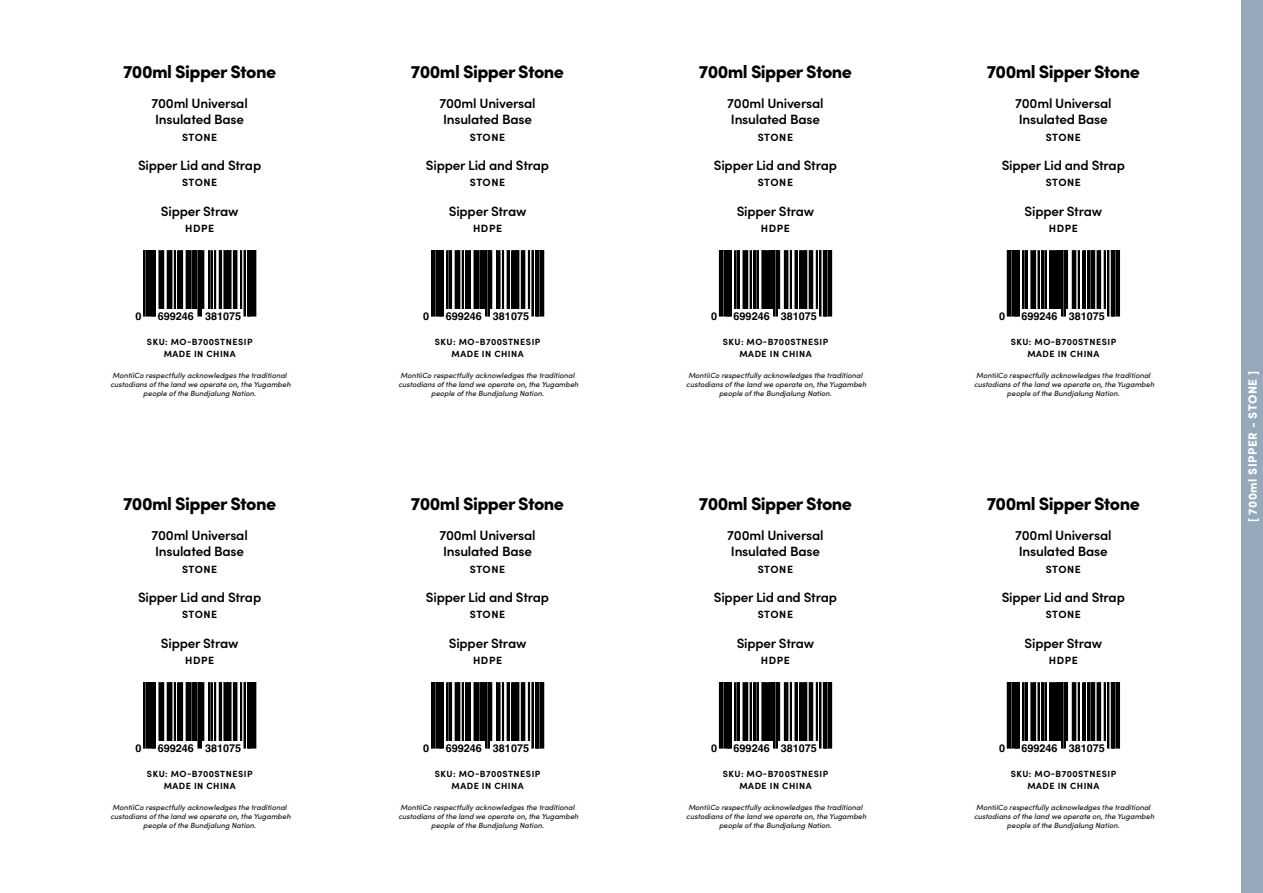
<style>
.page{position:relative;width:1263px;height:893px;background:#fff}
.page>*{position:absolute;margin:0;border:0;box-sizing:border-box;transform-origin:0 0}
.t1{font:900 18px "Sofia Pro";letter-spacing:-.03em;color:#000}
.t2{font:600 13.5px/16.5px "Sofia Pro";letter-spacing:-.015em;color:#000}
.t3{font:900 12px "Sofia Pro";letter-spacing:.04em;color:#fff}
.t4{font:700 10.8px "Helvetica";color:#000}
.t5{font:700 10.5px "Sofia Pro";letter-spacing:.055em;color:#000}
.t6{font:700 9px/12px "Sofia Pro";letter-spacing:.055em;color:#000;text-align:center}
.t7{font:italic 500 7.5px/9px "Sofia Pro";color:#1d1511;text-align:center}
</style>
<div class="page">
<svg style="left:144px;top:251px;width:112px;height:65px"></svg>
<svg style="left:431px;top:251px;width:113px;height:65px"></svg>
<svg style="left:719px;top:251px;width:113px;height:65px"></svg>
<svg style="left:144px;top:683px;width:112px;height:65px"></svg>
<svg style="left:431px;top:683px;width:113px;height:65px"></svg>
<svg style="left:719px;top:683px;width:113px;height:65px"></svg>
<svg style="left:1007px;top:683px;width:112px;height:65px"></svg>
<svg style="left:1007px;top:251px;width:112px;height:65px"></svg>
<div style="left:1242px;top:0;width:21px;height:893px;background:#96a9bc"></div>
<h1 class="t1" style="left:123px;top:58px;width:155px">700ml Sipper Stone</h1>
<h2 class="t2" style="left:152px;top:94px;width:98px">700ml Universal<br>Insulated Base</h2>
<h3 class="t5" style="left:182px;top:129px;width:37px">STONE</h3>
<h2 class="t2" style="left:138px;top:156px;width:125px">Sipper Lid and Strap</h2>
<h3 class="t5" style="left:182px;top:175px;width:37px">STONE</h3>
<h2 class="t2" style="left:161px;top:202px;width:79px">Sipper Straw</h2>
<h3 class="t5" style="left:185px;top:220px;width:31px">HDPE</h3>
<h3 class="t4" style="left:135px;top:309px;width:8px">0</h3>
<h3 class="t4" style="left:158px;top:309px;width:85px">699246 381075</h3>
<p class="t6" style="left:147px;top:335px;width:107px">SKU: MO-B700STNESIP<br>MADE IN CHINA</p>
<p class="t7" style="left:110px;top:370px;width:182px">MontiiCo respectfully acknowledges the traditional custodians of the land we operate on, the Yugambeh people of the Bundjalung Nation.</p>
<h1 class="t1" style="left:123px;top:490px;width:155px">700ml Sipper Stone</h1>
<h2 class="t2" style="left:152px;top:526px;width:98px">700ml Universal<br>Insulated Base</h2>
<h3 class="t5" style="left:182px;top:561px;width:37px">STONE</h3>
<h2 class="t2" style="left:138px;top:588px;width:125px">Sipper Lid and Strap</h2>
<h3 class="t5" style="left:182px;top:607px;width:37px">STONE</h3>
<h2 class="t2" style="left:161px;top:634px;width:79px">Sipper Straw</h2>
<h3 class="t5" style="left:185px;top:652px;width:31px">HDPE</h3>
<h3 class="t4" style="left:135px;top:741px;width:8px">0</h3>
<h3 class="t4" style="left:158px;top:741px;width:85px">699246 381075</h3>
<p class="t6" style="left:147px;top:767px;width:107px">SKU: MO-B700STNESIP<br>MADE IN CHINA</p>
<p class="t7" style="left:110px;top:802px;width:182px">MontiiCo respectfully acknowledges the traditional custodians of the land we operate on, the Yugambeh people of the Bundjalung Nation.</p>
<h1 class="t1" style="left:411px;top:58px;width:155px">700ml Sipper Stone</h1>
<h2 class="t2" style="left:439px;top:94px;width:98px">700ml Universal<br>Insulated Base</h2>
<h3 class="t5" style="left:470px;top:129px;width:37px">STONE</h3>
<h2 class="t2" style="left:426px;top:156px;width:125px">Sipper Lid and Strap</h2>
<h3 class="t5" style="left:470px;top:175px;width:37px">STONE</h3>
<h2 class="t2" style="left:449px;top:202px;width:79px">Sipper Straw</h2>
<h3 class="t5" style="left:473px;top:220px;width:31px">HDPE</h3>
<h3 class="t4" style="left:423px;top:309px;width:8px">0</h3>
<h3 class="t4" style="left:446px;top:309px;width:85px">699246 381075</h3>
<p class="t6" style="left:435px;top:335px;width:107px">SKU: MO-B700STNESIP<br>MADE IN CHINA</p>
<p class="t7" style="left:398px;top:370px;width:182px">MontiiCo respectfully acknowledges the traditional custodians of the land we operate on, the Yugambeh people of the Bundjalung Nation.</p>
<h1 class="t1" style="left:411px;top:490px;width:155px">700ml Sipper Stone</h1>
<h2 class="t2" style="left:439px;top:526px;width:98px">700ml Universal<br>Insulated Base</h2>
<h3 class="t5" style="left:470px;top:561px;width:37px">STONE</h3>
<h2 class="t2" style="left:426px;top:588px;width:125px">Sipper Lid and Strap</h2>
<h3 class="t5" style="left:470px;top:607px;width:37px">STONE</h3>
<h2 class="t2" style="left:449px;top:634px;width:79px">Sipper Straw</h2>
<h3 class="t5" style="left:473px;top:652px;width:31px">HDPE</h3>
<h3 class="t4" style="left:423px;top:741px;width:8px">0</h3>
<h3 class="t4" style="left:446px;top:741px;width:85px">699246 381075</h3>
<p class="t6" style="left:435px;top:767px;width:107px">SKU: MO-B700STNESIP<br>MADE IN CHINA</p>
<p class="t7" style="left:398px;top:802px;width:182px">MontiiCo respectfully acknowledges the traditional custodians of the land we operate on, the Yugambeh people of the Bundjalung Nation.</p>
<h1 class="t1" style="left:699px;top:58px;width:155px">700ml Sipper Stone</h1>
<h2 class="t2" style="left:727px;top:94px;width:98px">700ml Universal<br>Insulated Base</h2>
<h3 class="t5" style="left:758px;top:129px;width:37px">STONE</h3>
<h2 class="t2" style="left:714px;top:156px;width:125px">Sipper Lid and Strap</h2>
<h3 class="t5" style="left:758px;top:175px;width:37px">STONE</h3>
<h2 class="t2" style="left:737px;top:202px;width:79px">Sipper Straw</h2>
<h3 class="t5" style="left:761px;top:220px;width:31px">HDPE</h3>
<h3 class="t4" style="left:711px;top:309px;width:8px">0</h3>
<h3 class="t4" style="left:733px;top:309px;width:85px">699246 381075</h3>
<p class="t6" style="left:723px;top:335px;width:107px">SKU: MO-B700STNESIP<br>MADE IN CHINA</p>
<p class="t7" style="left:686px;top:370px;width:182px">MontiiCo respectfully acknowledges the traditional custodians of the land we operate on, the Yugambeh people of the Bundjalung Nation.</p>
<h1 class="t1" style="left:699px;top:490px;width:155px">700ml Sipper Stone</h1>
<h2 class="t2" style="left:727px;top:526px;width:98px">700ml Universal<br>Insulated Base</h2>
<h3 class="t5" style="left:758px;top:561px;width:37px">STONE</h3>
<h2 class="t2" style="left:714px;top:588px;width:125px">Sipper Lid and Strap</h2>
<h3 class="t5" style="left:758px;top:607px;width:37px">STONE</h3>
<h2 class="t2" style="left:737px;top:634px;width:79px">Sipper Straw</h2>
<h3 class="t5" style="left:761px;top:652px;width:31px">HDPE</h3>
<h3 class="t4" style="left:711px;top:741px;width:8px">0</h3>
<h3 class="t4" style="left:733px;top:741px;width:85px">699246 381075</h3>
<p class="t6" style="left:723px;top:767px;width:107px">SKU: MO-B700STNESIP<br>MADE IN CHINA</p>
<p class="t7" style="left:686px;top:802px;width:182px">MontiiCo respectfully acknowledges the traditional custodians of the land we operate on, the Yugambeh people of the Bundjalung Nation.</p>
<h1 class="t1" style="left:987px;top:58px;width:155px">700ml Sipper Stone</h1>
<h2 class="t2" style="left:1015px;top:94px;width:98px">700ml Universal<br>Insulated Base</h2>
<h3 class="t5" style="left:1046px;top:129px;width:37px">STONE</h3>
<h2 class="t2" style="left:1002px;top:156px;width:125px">Sipper Lid and Strap</h2>
<h3 class="t5" style="left:1046px;top:175px;width:37px">STONE</h3>
<h2 class="t2" style="left:1024px;top:202px;width:79px">Sipper Straw</h2>
<h3 class="t5" style="left:1049px;top:220px;width:31px">HDPE</h3>
<h3 class="t4" style="left:999px;top:309px;width:8px">0</h3>
<h3 class="t4" style="left:1021px;top:309px;width:85px">699246 381075</h3>
<p class="t6" style="left:1011px;top:335px;width:107px">SKU: MO-B700STNESIP<br>MADE IN CHINA</p>
<p class="t7" style="left:974px;top:370px;width:182px">MontiiCo respectfully acknowledges the traditional custodians of the land we operate on, the Yugambeh people of the Bundjalung Nation.</p>
<h3 class="t3" style="left:1243px;top:522px;width:153px;rotate:-90deg">[ 700ml SIPPER - STONE ]</h3>
<h1 class="t1" style="left:987px;top:490px;width:155px">700ml Sipper Stone</h1>
<h2 class="t2" style="left:1015px;top:526px;width:98px">700ml Universal<br>Insulated Base</h2>
<h3 class="t5" style="left:1046px;top:561px;width:37px">STONE</h3>
<h2 class="t2" style="left:1002px;top:588px;width:125px">Sipper Lid and Strap</h2>
<h3 class="t5" style="left:1046px;top:607px;width:37px">STONE</h3>
<h2 class="t2" style="left:1024px;top:634px;width:79px">Sipper Straw</h2>
<h3 class="t5" style="left:1049px;top:652px;width:31px">HDPE</h3>
<h3 class="t4" style="left:999px;top:741px;width:8px">0</h3>
<h3 class="t4" style="left:1021px;top:741px;width:85px">699246 381075</h3>
<p class="t6" style="left:1011px;top:767px;width:107px">SKU: MO-B700STNESIP<br>MADE IN CHINA</p>
<p class="t7" style="left:974px;top:802px;width:182px">MontiiCo respectfully acknowledges the traditional custodians of the land we operate on, the Yugambeh people of the Bundjalung Nation.</p>
</div>
